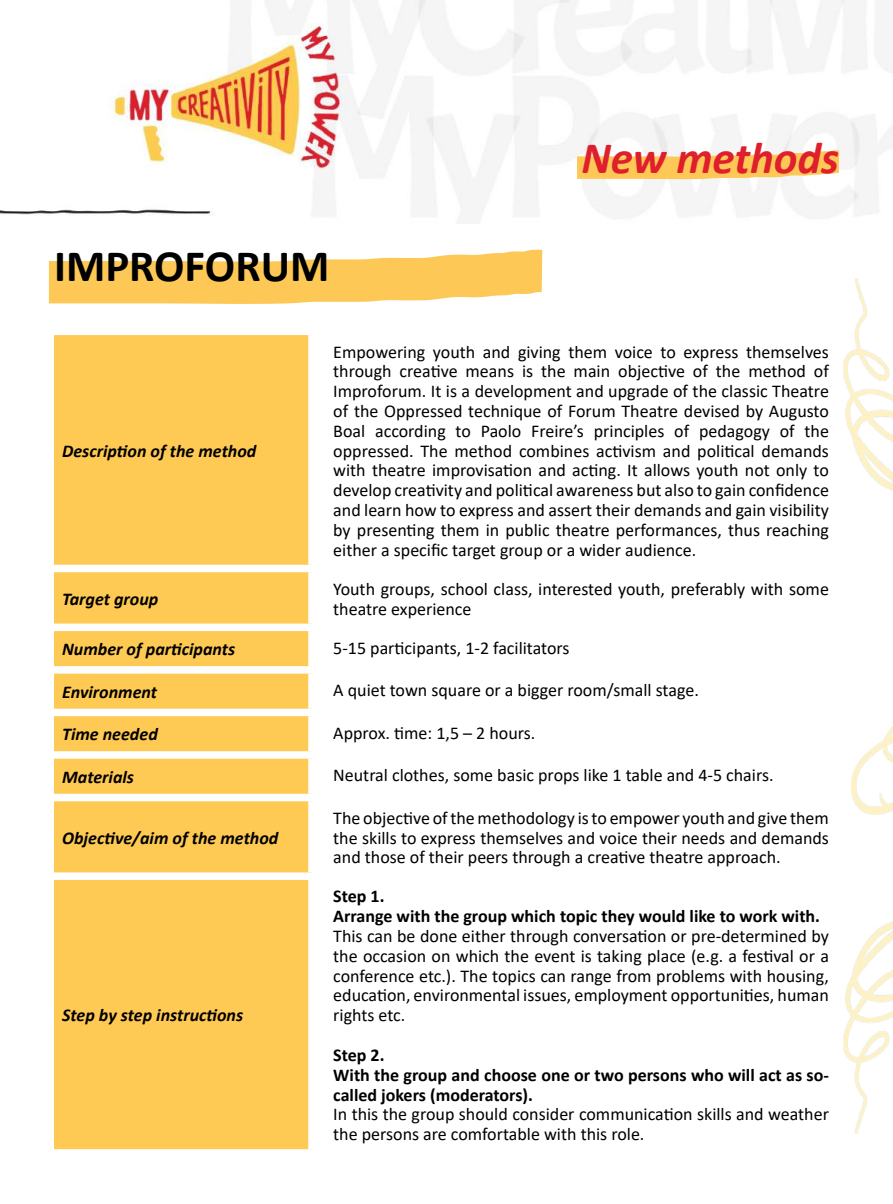
<style>
.page{position:relative;width:893px;height:1204px;background:#fff}
.page>*{position:absolute;margin:0;border:0;box-sizing:border-box;transform-origin:0 0}
.t1{font:italic 700 45px "Calibri";color:#df1f2c}
.t2{font:700 45px "Calibri";color:#000}
.t3{font:18px/19.8px "Calibri";color:#000;text-align:justify}
.t4{font:700 18px/19.8px "Calibri";color:#000}
.t5{font:italic 700 18px "Calibri";color:#000}
</style>
<div class="page">
<img style="left:0;top:0;width:893px;height:221px">
<svg style="left:554px;top:135px;width:307px;height:55px"></svg>
<img style="left:843px;top:921px;width:50px;height:212px">
<img style="left:843px;top:279px;width:50px;height:212px">
<img style="left:851px;top:726px;width:42px;height:88px">
<div style="left:54px;top:335px;width:254px;height:814px;background:#ffca53"></div>
<div style="left:54px;top:564px;width:258px;height:8px;background:#fff"></div>
<div style="left:54px;top:623px;width:258px;height:8px;background:#fff"></div>
<div style="left:54px;top:666px;width:258px;height:7px;background:#fff"></div>
<div style="left:54px;top:708px;width:258px;height:8px;background:#fff"></div>
<div style="left:54px;top:751px;width:258px;height:7px;background:#fff"></div>
<div style="left:54px;top:793px;width:258px;height:8px;background:#fff"></div>
<div style="left:54px;top:872px;width:258px;height:7px;background:#fff"></div>
<svg style="left:48px;top:221px;width:495px;height:83px"></svg>
<h1 class="t2" style="left:54px;top:234px;width:277px">IMPROFORUM</h1>
<h1 class="t1" style="left:581px;top:126px;width:259px">New methods</h1>
<p class="t5" style="left:62px;top:438px;width:196px">Description of the method</p>
<p class="t3" style="left:333px;top:341px;width:497px">Empowering youth and giving them voice to express themselves through creative means is the main objective of the method of Improforum. It is a development and upgrade of the classic Theatre of the Oppressed technique of Forum Theatre devised by Augusto Boal according to Paolo Freire’s principles of pedagogy of the oppressed. The method combines activism and political demands with theatre improvisation and acting. It allows youth not only to develop creativity and political awareness but also to gain confidence and learn how to express and assert their demands and gain visibility by presenting them in public theatre performances, thus reaching either a specific target group or a wider audience.</p>
<p class="t5" style="left:62px;top:586px;width:98px">Target group</p>
<p class="t3" style="left:333px;top:578px;width:497px">Youth groups, school class, interested youth, preferably with some theatre experience</p>
<p class="t5" style="left:62px;top:636px;width:175px">Number of participants</p>
<p class="t3" style="left:333px;top:637px;width:238px">5-15 participants, 1-2 facilitators</p>
<p class="t5" style="left:62px;top:679px;width:96px">Environment</p>
<p class="t3" style="left:333px;top:679px;width:367px">A quiet town square or a bigger room/small stage.</p>
<p class="t5" style="left:62px;top:721px;width:97px">Time needed</p>
<p class="t3" style="left:333px;top:722px;width:204px">Approx. time: 1,5 – 2 hours.</p>
<p class="t5" style="left:62px;top:764px;width:73px">Materials</p>
<p class="t3" style="left:333px;top:764px;width:442px">Neutral clothes, some basic props like 1 table and 4-5 chairs.</p>
<p class="t5" style="left:62px;top:824px;width:218px">Objective/aim of the method</p>
<p class="t5" style="left:62px;top:1002px;width:183px">Step by step instructions</p>
<p class="t3" style="left:333px;top:807px;width:497px">The objective of the methodology is to empower youth and give them the skills to express themselves and voice their needs and demands and those of their peers through a creative theatre approach.</p>
<p class="t4" style="left:333px;top:886px;width:488px">Step 1.<br>Arrange with the group which topic they would like to work with.</p>
<p class="t3" style="left:333px;top:925px;width:497px">This can be done either through conversation or pre-determined by the occasion on which the event is taking place (e.g. a festival or a conference etc.). The topics can range from problems with housing, education, environmental issues, employment opportunities, human rights etc.</p>
<p class="t4" style="left:333px;top:1044px;width:497px">Step 2.<br>With the group and choose one or two persons who will act as so&shy;called jokers (moderators).</p>
<p class="t3" style="left:333px;top:1103px;width:497px">In this the group should consider communication skills and weather the persons are comfortable with this role.</p>
</div>
